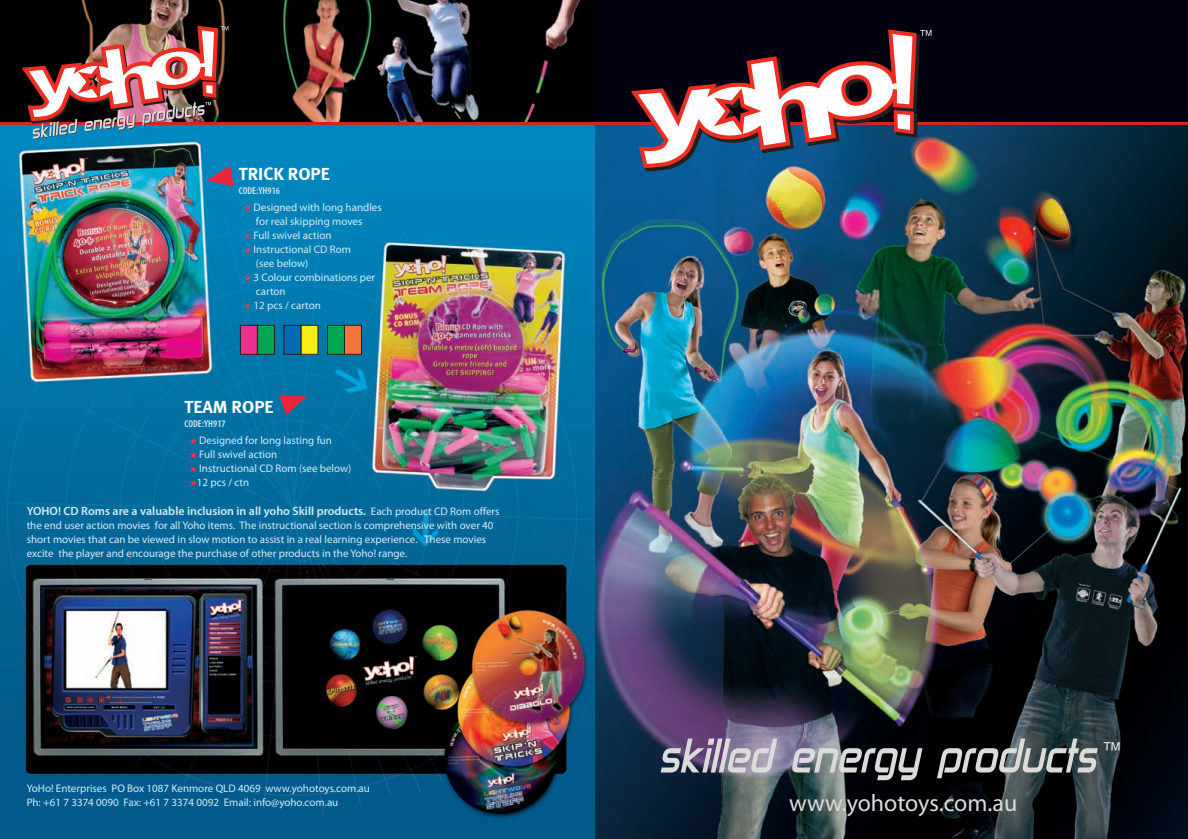
<style>
.page{position:relative;width:1188px;height:839px;background:#fff}
.page>*{position:absolute;margin:0;border:0;box-sizing:border-box;transform-origin:0 0}
.t1{font:24px "Myriad Pro";color:#dbdcda}
.t2{font:18px "Meta Bold LF";color:#fff}
.t3{font:600 12px "Myriad Pro";color:#d1eefb}
.t4{font:11px/14px "Myriad Pro";color:#d1eefb}
.t5{font:600 condensed 10px "Myriad Pro";letter-spacing:.01em;color:#d1eefb}
.s1{font-weight:400;font-size:11px}
</style>
<div class="page">
<img style="left:0;top:0;width:1187px;height:839px">
<div style="left:594px;top:0;width:593px;height:123px;background:#00000e"></div>
<svg style="left:660px;top:738px;width:117px;height:34px;background:#9a92a6"></svg>
<svg style="left:792px;top:748px;width:130px;height:32px;background:#757a7b"></svg>
<svg style="left:936px;top:738px;width:161px;height:40px;background:#575c5d"></svg>
<svg style="left:1103px;top:742px;width:16px;height:8px"></svg>
<svg style="left:244px;top:205px;width:7px;height:6px"></svg>
<svg style="left:244px;top:233px;width:7px;height:6px"></svg>
<svg style="left:244px;top:247px;width:7px;height:6px"></svg>
<svg style="left:244px;top:275px;width:7px;height:6px"></svg>
<svg style="left:244px;top:303px;width:7px;height:6px"></svg>
<div style="left:240px;top:325px;width:17px;height:29px;background:#ed2f8d"></div>
<div style="left:240px;top:325px;width:18px;height:30px;border:1px solid #231f20"></div>
<div style="left:257px;top:325px;width:17px;height:29px;background:#00a651"></div>
<div style="left:257px;top:325px;width:18px;height:30px;border:1px solid #231f20"></div>
<div style="left:301px;top:325px;width:17px;height:29px;background:#f9ec15"></div>
<div style="left:300px;top:325px;width:18px;height:30px;border:1px solid #231f20"></div>
<div style="left:284px;top:325px;width:17px;height:29px;background:#0669b5"></div>
<div style="left:283px;top:325px;width:18px;height:30px;border:1px solid #231f20"></div>
<div style="left:344px;top:325px;width:17px;height:29px;background:#f3753b"></div>
<div style="left:344px;top:325px;width:18px;height:30px;border:1px solid #231f20"></div>
<div style="left:327px;top:325px;width:17px;height:29px;background:#00a651"></div>
<div style="left:327px;top:325px;width:18px;height:30px;border:1px solid #231f20"></div>
<svg style="left:190px;top:437px;width:7px;height:7px"></svg>
<svg style="left:190px;top:451px;width:7px;height:7px"></svg>
<svg style="left:190px;top:465px;width:7px;height:7px"></svg>
<svg style="left:190px;top:479px;width:7px;height:7px"></svg>
<hr style="left:0;top:122px;width:1187px;height:2px;background:#d1232a">
<img style="left:18px;top:0;width:210px;height:139px">
<svg style="left:627px;top:29px;width:291px;height:141px"></svg>
<svg style="left:634px;top:30px;width:297px;height:136px"></svg>
<svg style="left:206px;top:166px;width:28px;height:20px"></svg>
<svg style="left:279px;top:395px;width:28px;height:20px"></svg>
<h2 class="t2" style="left:239px;top:163px;width:92px">TRICK ROPE</h2>
<p class="t5" style="left:239px;top:185px;width:43px">CODE:YH916</p>
<p class="t4" style="left:253px;top:200px;width:130px">Designed with long handles for real skipping moves<br>Full swivel action<br>Instructional CD Rom<br>(see below)<br>3 Colour combinations per carton<br>12 pcs / carton</p>
<h2 class="t2" style="left:184px;top:396px;width:90px">TEAM ROPE</h2>
<p class="t5" style="left:184px;top:417px;width:43px">CODE:YH917</p>
<p class="t4" style="left:197px;top:433px;width:156px">Designed for long lasting fun<br>Full swivel action<br>Instructional CD Rom (see below)<br>12 pcs / ctn</p>
<p class="t3" style="left:27px;top:503px;width:474px">YOHO! CD Roms are a valuable inclusion in all yoho Skill products. <span class="s1">Each product CD Rom offers</span></p>
<p class="t4" style="left:27px;top:518px;width:468px">the end user action movies for all Yoho items. The instructional section is comprehensive with over 40 short movies that can be viewed in slow motion to assist in a real learning experience. These movies excite the player and encourage the purchase of other products in the Yoho! range.</p>
<p class="t4" style="left:27px;top:781px;width:345px">YoHo! Enterprises PO Box 1087 Kenmore QLD 4069 www.yohotoys.com.au<br>Ph: +61 7 3374 0090 Fax: +61 7 3374 0092 Email: info@yoho.com.au</p>
<h1 class="t1" style="left:789px;top:788px;width:230px">www.yohotoys.com.au</h1>
</div>
